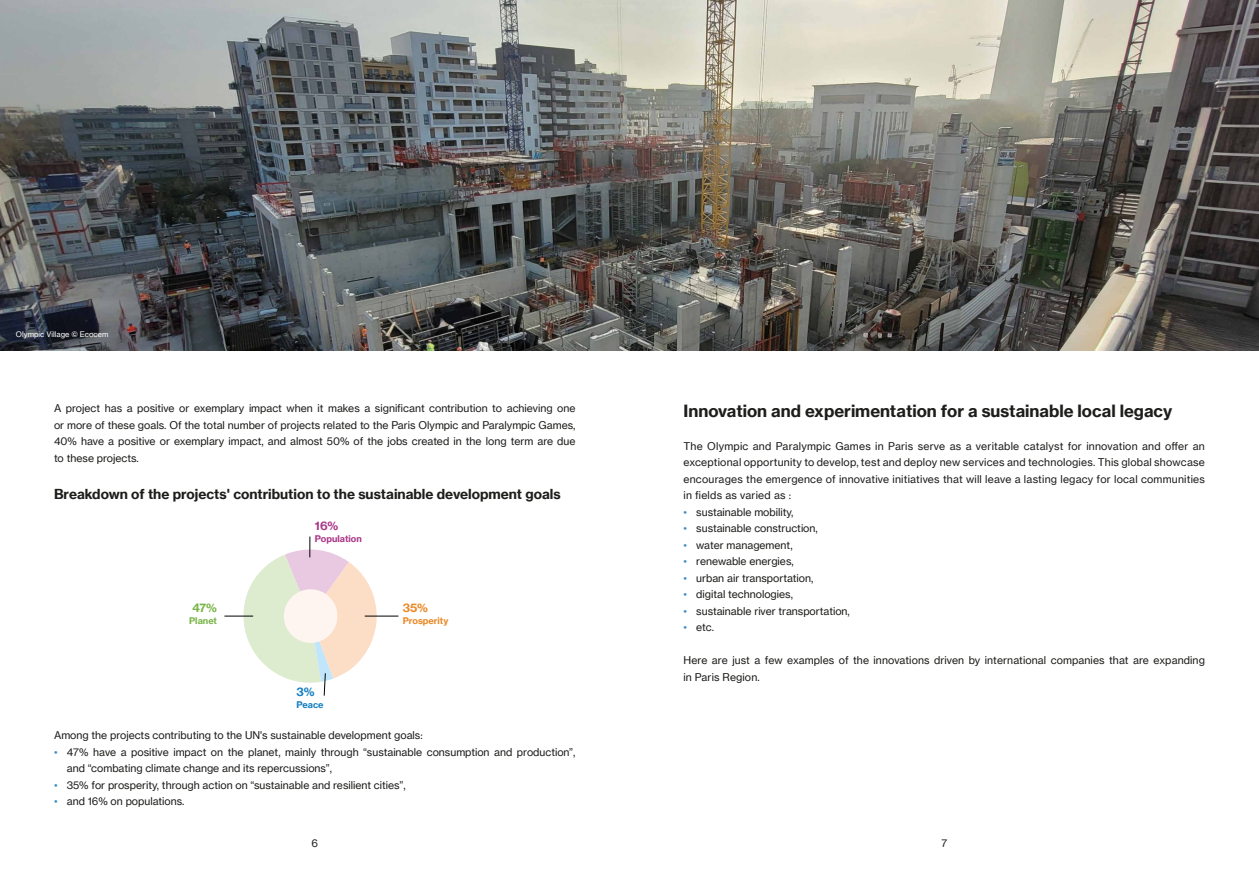
<style>
.page{position:relative;width:1259px;height:893px;background:#fff}
.page>*{position:absolute;margin:0;border:0;box-sizing:border-box;transform-origin:0 0}
.t1{font:16.5px "N Haas Grotesk TX Pro 75 Bd";color:#1d1d1b}
.t2{font:13.5px "N Haas Grotesk TX Pro 75 Bd";color:#1d1d1b}
.t3{font:11.55px "N Haas Grotesk TX Pro 75 Bd";color:#a93889}
.t4{font:11.55px "N Haas Grotesk TX Pro 75 Bd";color:#7ab549}
.t5{font:11.55px "N Haas Grotesk TX Pro 75 Bd";color:#eb8927}
.t6{font:11.55px "N Haas Grotesk TX Pro 75 Bd";color:#1580c2}
.t7{font:10.5px/16.5px "N Haas Grotesk TX Pro 55 Rg";color:#1d1d1b}
.t8{font:10.5px "N Haas Grotesk TX Pro 55 Rg";letter-spacing:.02em;color:#1d1d1b}
.t9{font:10.5px/16.5px "N Haas Grotesk TX Pro 55 Rg";color:#3c8ac5}
.t10{font:9px "N Haas Grotesk TX Pro 75 Bd";color:#a93889}
.t11{font:9px "N Haas Grotesk TX Pro 75 Bd";color:#eb8927}
.t12{font:9px "N Haas Grotesk TX Pro 75 Bd";color:#7ab549}
.t13{font:9px "N Haas Grotesk TX Pro 75 Bd";color:#1580c2}
.t14{font:7.5px "N Haas Grotesk TX Pro 55 Rg";color:#fff}
</style>
<div class="page">
<hr style="left:365px;top:616px;width:33px;height:1px;background:#010101">
<svg style="left:224px;top:537px;width:162px;height:159px"></svg>
<img style="left:0;top:0;width:1259px;height:351px">
<p class="t14" style="left:16px;top:330px;width:94px">Olympic Village © Ecocem</p>
<p class="t7" style="left:54px;top:400px;width:523px;text-align:justify">A project has a positive or exemplary impact when it makes a significant contribution to achieving one or more of these goals. Of the total number of projects related to the Paris Olympic and Paralympic Games, 40% have a positive or exemplary impact, and almost 50% of the jobs created in the long term are due to these projects.</p>
<p class="t2" style="left:54px;top:486px;width:508px">Breakdown of the projects' contribution to the sustainable development goals</p>
<p class="t4" style="left:192px;top:600px;width:27px">47%</p>
<p class="t12" style="left:189px;top:615px;width:29px">Planet</p>
<p class="t3" style="left:315px;top:519px;width:25px">16%</p>
<p class="t10" style="left:315px;top:533px;width:48px">Population</p>
<p class="t6" style="left:296px;top:685px;width:20px">3%</p>
<p class="t13" style="left:296px;top:699px;width:29px">Peace</p>
<p class="t5" style="left:403px;top:600px;width:27px">35%</p>
<p class="t11" style="left:403px;top:615px;width:47px">Prosperity</p>
<p class="t7" style="left:67px;top:727px;width:510px;text-indent:-13px">Among the projects contributing to the UN's sustainable development goals:<br>47% have a positive impact on the planet, mainly through “sustainable consumption and production”, and “combating climate change and its repercussions”,<br>35% for prosperity, through action on “sustainable and resilient cities”,<br>and 16% on populations.</p>
<p class="t9" style="left:54px;top:744px;width:5px">•</p>
<p class="t9" style="left:54px;top:777px;width:5px">• •</p>
<h1 class="t1" style="left:683px;top:400px;width:490px">Innovation and experimentation for a sustainable local legacy</h1>
<p class="t8" style="left:683px;top:440px;width:523px">The Olympic and Paralympic Games in Paris serve as a veritable catalyst for innovation and offer an</p>
<p class="t8" style="left:683px;top:456px;width:523px">exceptional opportunity to develop, test and deploy new services and technologies. This global showcase</p>
<p class="t8" style="left:683px;top:473px;width:523px">encourages the emergence of innovative initiatives that will leave a lasting legacy for local communities</p>
<p class="t8" style="left:683px;top:489px;width:109px">in fields as varied as :</p>
<p class="t7" style="left:696px;top:504px;width:99px">sustainable mobility,</p>
<p class="t7" style="left:696px;top:520px;width:123px">sustainable construction,</p>
<p class="t7" style="left:696px;top:537px;width:98px">water management,</p>
<p class="t7" style="left:696px;top:553px;width:99px">renewable energies,</p>
<p class="t7" style="left:696px;top:570px;width:119px">urban air transportation,</p>
<p class="t7" style="left:696px;top:586px;width:98px">digital technologies,</p>
<p class="t7" style="left:696px;top:603px;width:155px">sustainable river transportation,</p>
<p class="t7" style="left:696px;top:619px;width:19px">etc.</p>
<p class="t7" style="left:683px;top:652px;width:523px">Here are just a few examples of the innovations driven by international companies that are expanding in Paris Region.</p>
<p class="t9" style="left:683px;top:504px;width:5px;text-align:justify">• • • • • • • •</p>
<p class="t7" style="left:311px;top:835px;width:8px">6</p>
<p class="t7" style="left:941px;top:835px;width:7px">7</p>
</div>
